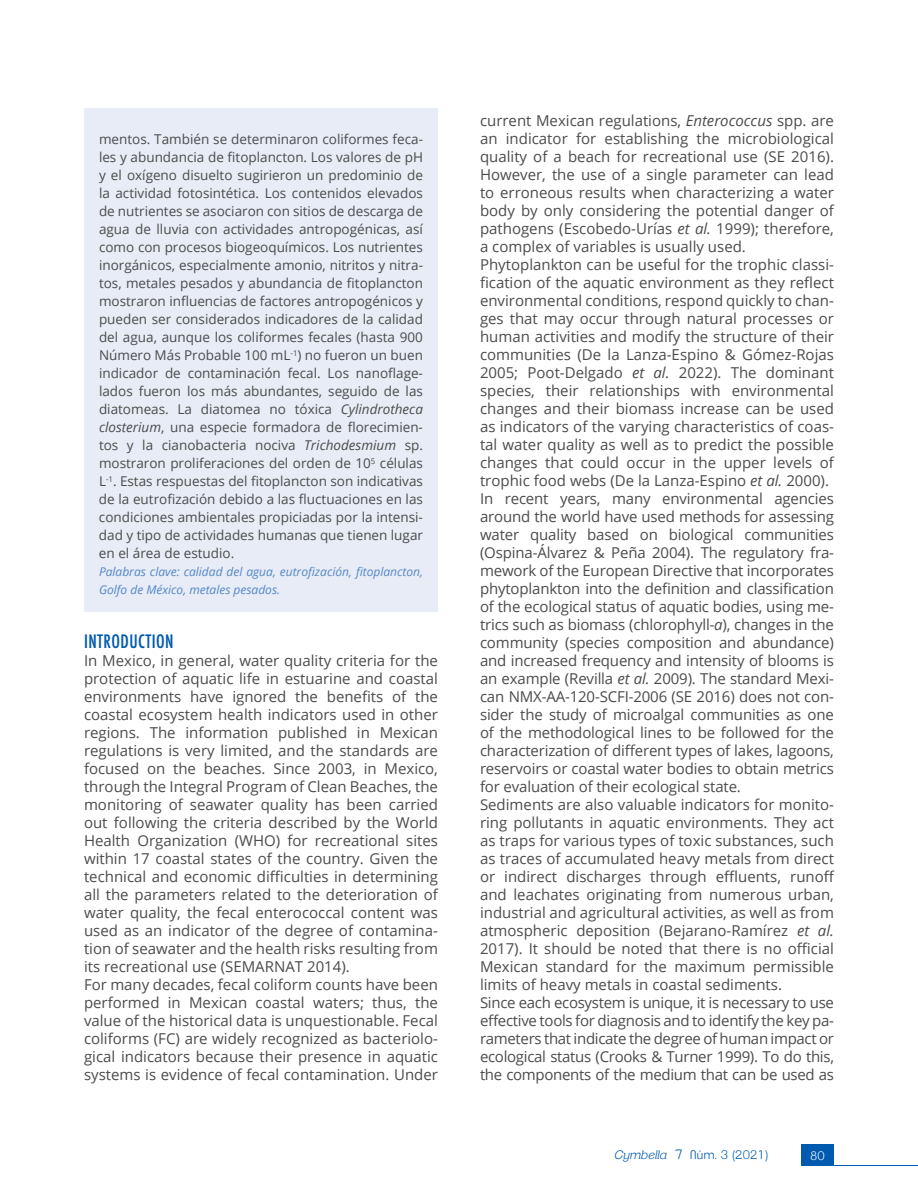
<style>
.page{position:relative;width:918px;height:1188px;background:#fff}
.page>*{position:absolute;margin:0;border:0;box-sizing:border-box;transform-origin:0 0}
.t1{font:500 condensed 18px "Futura";letter-spacing:.025em;color:#005aaf}
.t2{font:15px/18px "Open Sans";color:#4b4b4b}
.t3{font:13.5px/18px "Open Sans";color:#4b4b4b;text-align:justify}
.t4{font:italic 12px/18px "Open Sans";color:#5587c7}
.t5{font:300 12px "Clemente P Dae";letter-spacing:.025em;color:#005aaf}
.t6{font:300 12px "Clemente P Dae";color:#fff}
.s1{font-style:italic}
.s2{font-family:"Clemente P Daf";font-style:italic}
.s3{font-size:13.2px}
</style>
<div class="page">
<div style="left:801px;top:1144px;width:33px;height:22px;background:#005aaf"></div>
<hr style="left:801px;top:1165px;width:117px;height:1px;background:#005aaf">
<div style="left:84px;top:108px;width:354px;height:504px;background:#e7ecf6"></div>
<p class="t3" style="left:99px;top:130px;width:326px">mentos. También se determinaron coliformes feca&shy;les y abundancia de fitoplancton. Los valores de pH y el oxígeno disuelto sugirieron un predominio de la actividad fotosintética. Los contenidos elevados de nutrientes se asociaron con sitios de descarga de agua de lluvia con actividades antropogénicas, así como con procesos biogeoquímicos. Los nutrientes inorgánicos, especialmente amonio, nitritos y nitra&shy;tos, metales pesados y abundancia de fitoplancton mostraron influencias de factores antropogénicos y pueden ser considerados indicadores de la calidad del agua, aunque los coliformes fecales (hasta 900<br>Número Más Probable 100 mL<sup>-1</sup>) no fueron un buen indicador de contaminación fecal. Los nanoflage&shy;lados fueron los más abundantes, seguido de las diatomeas. La diatomea no tóxica <span class="s1">Cylindrotheca closterium</span>, una especie formadora de florecimien&shy;tos y la cianobacteria nociva <span class="s1">Trichodesmium</span> sp. mostraron proliferaciones del orden de 10<sup>5</sup> células L<sup>-1</sup>. Estas respuestas del fitoplancton son indicativas de la eutrofización debido a las fluctuaciones en las condiciones ambientales propiciadas por la intensi&shy;dad y tipo de actividades humanas que tienen lugar en el área de estudio.</p>
<p class="t4" style="left:99px;top:562px;width:325px">Palabras clave: calidad del agua, eutrofización, fitoplancton,<br>Golfo de México, metales pesados.</p>
<p class="t1" style="left:84px;top:630px;width:91px">INTRODUCTION</p>
<p class="t2" style="left:84px;top:651px;width:356px">In Mexico, in general, water quality criteria for the protection of aquatic life in estuarine and coastal environments have ignored the benefits of the coastal ecosystem health indicators used in other regions. The information published in Mexican regulations is very limited, and the standards are focused on the beaches. Since 2003, in Mexico, through the Integral Program of Clean Beaches, the monitoring of seawater quality has been carried out following the criteria described by the World Health Organization (WHO) for recreational sites within 17 coastal states of the country. Given the technical and economic difficulties in determining all the parameters related to the deterioration of water quality, the fecal enterococcal content was used as an indicator of the degree of contamina&shy;tion of seawater and the health risks resulting from its recreational use (SEMARNAT 2014).<br>For many decades, fecal coliform counts have been performed in Mexican coastal waters; thus, the value of the historical data is unquestionable. Fecal coliforms (FC) are widely recognized as bacteriolo&shy;gical indicators because their presence in aquatic systems is evidence of fecal contamination. Under</p>
<p class="t2" style="left:480px;top:111px;width:356px">current Mexican regulations, <span class="s1">Enterococcus</span> spp. are an indicator for establishing the microbiological quality of a beach for recreational use (SE 2016).<br>However, the use of a single parameter can lead to erroneous results when characterizing a water body by only considering the potential danger of pathogens (Escobedo-Urías <span class="s1">et al.</span> 1999); therefore, a complex of variables is usually used.<br>Phytoplankton can be useful for the trophic classi&shy;fication of the aquatic environment as they reflect environmental conditions, respond quickly to chan&shy;ges that may occur through natural processes or human activities and modify the structure of their communities (De la Lanza-Espino &amp; Gómez-Rojas 2005; Poot-Delgado <span class="s1">et al.</span> 2022). The dominant species, their relationships with environmental changes and their biomass increase can be used as indicators of the varying characteristics of coas&shy;tal water quality as well as to predict the possible changes that could occur in the upper levels of trophic food webs (De la Lanza-Espino <span class="s1">et al.</span> 2000).<br>In recent years, many environmental agencies around the world have used methods for assessing water quality based on biological communities (Ospina-Álvarez &amp; Peña 2004). The regulatory fra&shy;mework of the European Directive that incorporates phytoplankton into the definition and classification of the ecological status of aquatic bodies, using me&shy;trics such as biomass (chlorophyll<span class="s1">-a</span>), changes in the community (species composition and abundance) and increased frequency and intensity of blooms is an example (Revilla <span class="s1">et al.</span> 2009). The standard Mexi&shy;can NMX-AA-120-SCFI-2006 (SE 2016) does not con&shy;sider the study of microalgal communities as one of the methodological lines to be followed for the characterization of different types of lakes, lagoons, reservoirs or coastal water bodies to obtain metrics for evaluation of their ecological state.<br>Sediments are also valuable indicators for monito&shy;ring pollutants in aquatic environments. They act as traps for various types of toxic substances, such as traces of accumulated heavy metals from direct or indirect discharges through effluents, runoff and leachates originating from numerous urban, industrial and agricultural activities, as well as from atmospheric deposition (Bejarano-Ramírez <span class="s1">et al.<br></span>2017). It should be noted that there is no official Mexican standard for the maximum permissible limits of heavy metals in coastal sediments.<br>Since each ecosystem is unique, it is necessary to use effective tools for diagnosis and to identify the key pa&shy;rameters that indicate the degree of human impact or ecological status (Crooks &amp; Turner 1999). To do this, the components of the medium that can be used as</p>
<p class="t5" style="left:615px;top:1148px;width:155px"><span class="s2">Cymbella</span> <span class="s3">7</span> Núm. 3 (2021)</p>
<p class="t6" style="left:810px;top:1149px;width:16px">80</p>
</div>
